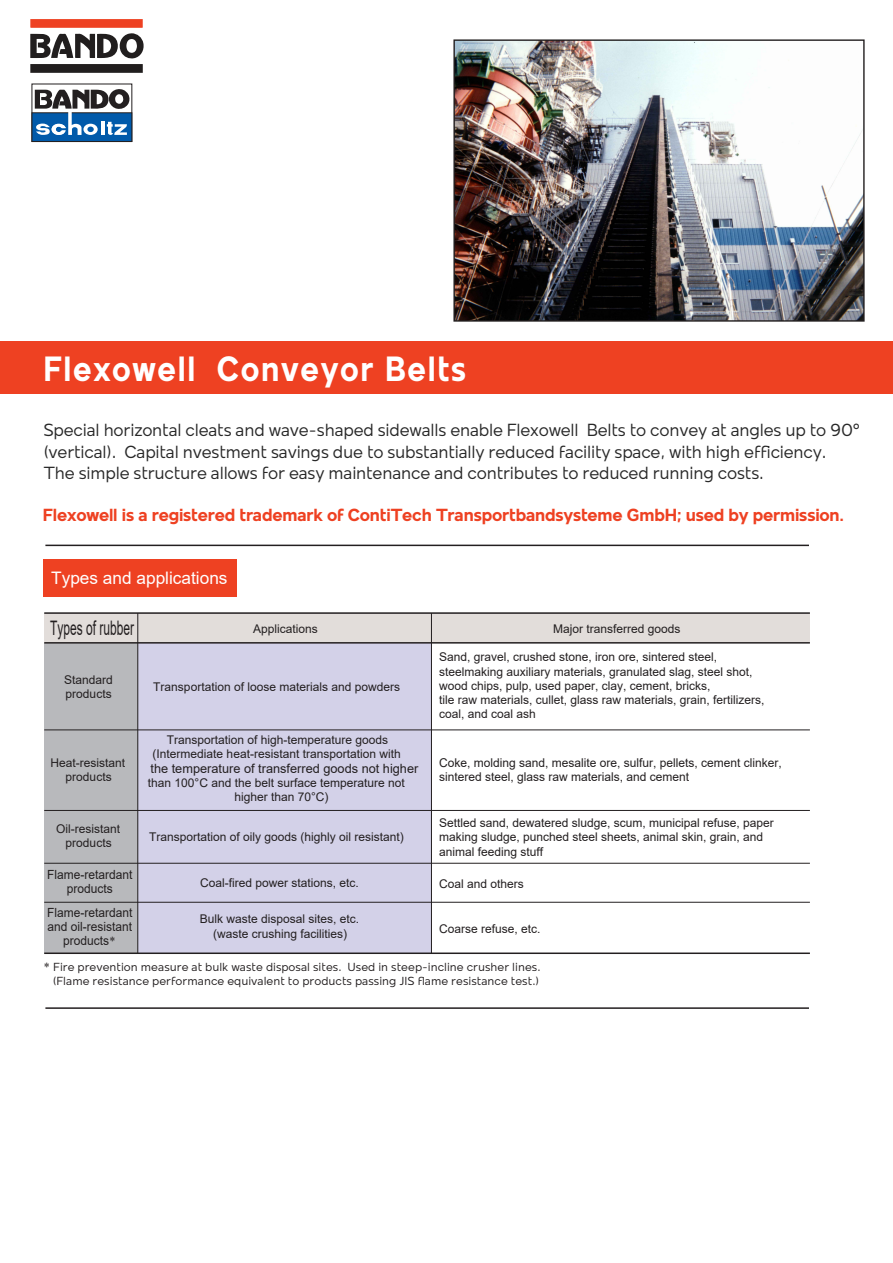
<style>
.page{position:relative;width:893px;height:1263px;background:#fff}
.page>*{position:absolute;margin:0;border:0;box-sizing:border-box;transform-origin:0 0}
.t1{font:700 36px "Mollen Personal Use";letter-spacing:.05em;color:#fff;scale:.91 1}
.t2{font:19.95px "Arial";color:#231f20;scale:.6 1}
.t3{font:18px/21.6px "Mollen Personal Use";letter-spacing:-.015em;color:#282828}
.t4{font:700 18px "Mollen Personal Use";letter-spacing:-.01em;color:#ee4122}
.t5{font:17.25px "Arial";color:#fff}
.t6{font:12.75px "Arial";color:#231f20}
.t7{font:12.6px/14.2px "Arial";color:#231f20;text-align:center;scale:.95 1}
.t8{font:12.15px/14.2px "Arial";color:#231f20}
.t9{font:12px/14.2px "Arial";color:#231f20}
.t10{font:12px/14.2px "Mollen Personal Use";color:#231f20;text-align:right}
.s1{font-family:"Times New Roman";font-size:12px}
.s2{font-family:"Times New Roman"}
</style>
<div class="page">
<svg style="left:30px;top:19px;width:114px;height:54px"></svg>
<div style="left:0;top:341px;width:893px;height:53px;background:#ee4122"></div>
<div style="left:32px;top:113px;width:100px;height:29px;background:#015aaa"></div>
<div style="left:32px;top:112px;width:100px;height:30px;border:1px solid #231f20"></div>
<svg style="left:35px;top:89px;width:95px;height:46px"></svg>
<div style="left:137px;top:642px;width:294px;height:311px;background:#d3d1e8"></div>
<div style="left:43px;top:559px;width:194px;height:37px;background:#ee4122"></div>
<hr style="left:45px;top:545px;width:764px;height:1px;background:#231f20">
<hr style="left:45px;top:1007px;width:764px;height:2px;background:#231f20">
<div style="left:44px;top:613px;width:766px;height:30px;background:#e2ddda"></div>
<div style="left:44px;top:643px;width:94px;height:310px;background:#b8b9bc"></div>
<hr style="left:44px;top:612px;width:766px;height:2px;background:#231f20">
<hr style="left:44px;top:952px;width:766px;height:2px;background:#231f20">
<hr style="left:137px;top:613px;width:1px;height:340px;background:#231f20">
<hr style="left:431px;top:613px;width:1px;height:340px;background:#231f20">
<hr style="left:44px;top:642px;width:766px;height:2px;background:#231f20">
<hr style="left:44px;top:729px;width:766px;height:1px;background:#231f20">
<hr style="left:44px;top:810px;width:766px;height:1px;background:#231f20">
<hr style="left:44px;top:902px;width:766px;height:1px;background:#231f20">
<hr style="left:44px;top:863px;width:766px;height:1px;background:#231f20">
<img style="left:455px;top:41px;width:408px;height:279px">
<div style="left:453px;top:39px;width:412px;height:283px;border:1px solid #231f20"></div>
<h1 class="t1" style="left:43px;top:348px;width:466px">Flexowell Conveyor Belts</h1>
<p class="t3" style="left:43px;top:419px;width:818px">Special horizontal cleats and wave-shaped sidewalls enable Flexowell Belts to convey at angles up to 90° (vertical). Capital nvestment savings due to substantially reduced facility space, with high efficiency.<br>The simple structure allows for easy maintenance and contributes to reduced running costs.</p>
<h3 class="t4" style="left:43px;top:504px;width:803px">Flexowell is a registered trademark of ContiTech Transportbandsysteme GmbH; used by permission.</h3>
<h3 class="t5" style="left:51px;top:566px;width:178px">Types and applications</h3>
<h2 class="t2" style="left:50px;top:614px;width:142px">Types of rubber</h2>
<p class="t9" style="left:253px;top:622px;width:66px">Applications</p>
<p class="t9" style="left:553px;top:622px;width:129px">Major transferred goods</p>
<p class="t9" style="left:64px;top:672px;width:50px">Standard products</p>
<p class="t9" style="left:439px;top:650px;width:327px">Sand, gravel, crushed stone, iron ore, sintered steel, steelmaking auxiliary materials, granulated slag, steel shot, wood chips, pulp, used paper, clay, cement, bricks,<br>tile raw materials, cullet, glass raw materials, grain, fertilizers, coal, and coal ash</p>
<p class="t8" style="left:439px;top:755px;width:344px">Coke, molding sand, mesalite ore, sulfur, pellets, cement clinker, sintered steel, glass raw materials, and cement</p>
<p class="t9" style="left:439px;top:816px;width:336px">Settled sand, dewatered sludge, scum, municipal refuse, paper making sludge, punched steel sheets, animal skin, grain, and animal feeding stuff</p>
<p class="t9" style="left:153px;top:679px;width:248px">Transportation of loose materials and powders</p>
<p class="t9" style="left:153px;top:733px;width:250px;text-align:center">Transportation of high-temperature goods (Intermediate heat-resistant transportation with</p>
<p class="t6" style="left:150px;top:759px;width:269px">the temperature of transferred goods not higher</p>
<p class="t9" style="left:234px;top:775px;width:172px;text-indent:-86px">than 100°C and the belt surface temperature not higher than 70°C)</p>
<p class="t9" style="left:50px;top:755px;width:76px;text-align:center">Heat-resistant products</p>
<p class="t9" style="left:56px;top:822px;width:66px;text-align:center">Oil-resistant products</p>
<p class="t7" style="left:47px;top:867px;width:91px">Flame-retardant products</p>
<p class="t7" style="left:47px;top:905px;width:91px">Flame-retardant and oil-resistant products<span class="s1">*</span></p>
<p class="t9" style="left:149px;top:830px;width:256px">Transportation of oily goods (highly oil resistant)</p>
<p class="t9" style="left:200px;top:876px;width:160px">Coal-fired power stations, etc.</p>
<p class="t9" style="left:200px;top:912px;width:161px;text-align:center">Bulk waste disposal sites, etc. (waste crushing facilities)</p>
<p class="t9" style="left:439px;top:921px;width:103px">Coarse refuse, etc.</p>
<p class="t9" style="left:439px;top:876px;width:86px">Coal and others</p>
<p class="t10" style="left:44px;top:959px;width:498px"><span class="s2">*</span> Fire prevention measure at bulk waste disposal sites. Used in steep-incline crusher lines. (Flame resistance performance equivalent to products passing JIS flame resistance test.)</p>
</div>
